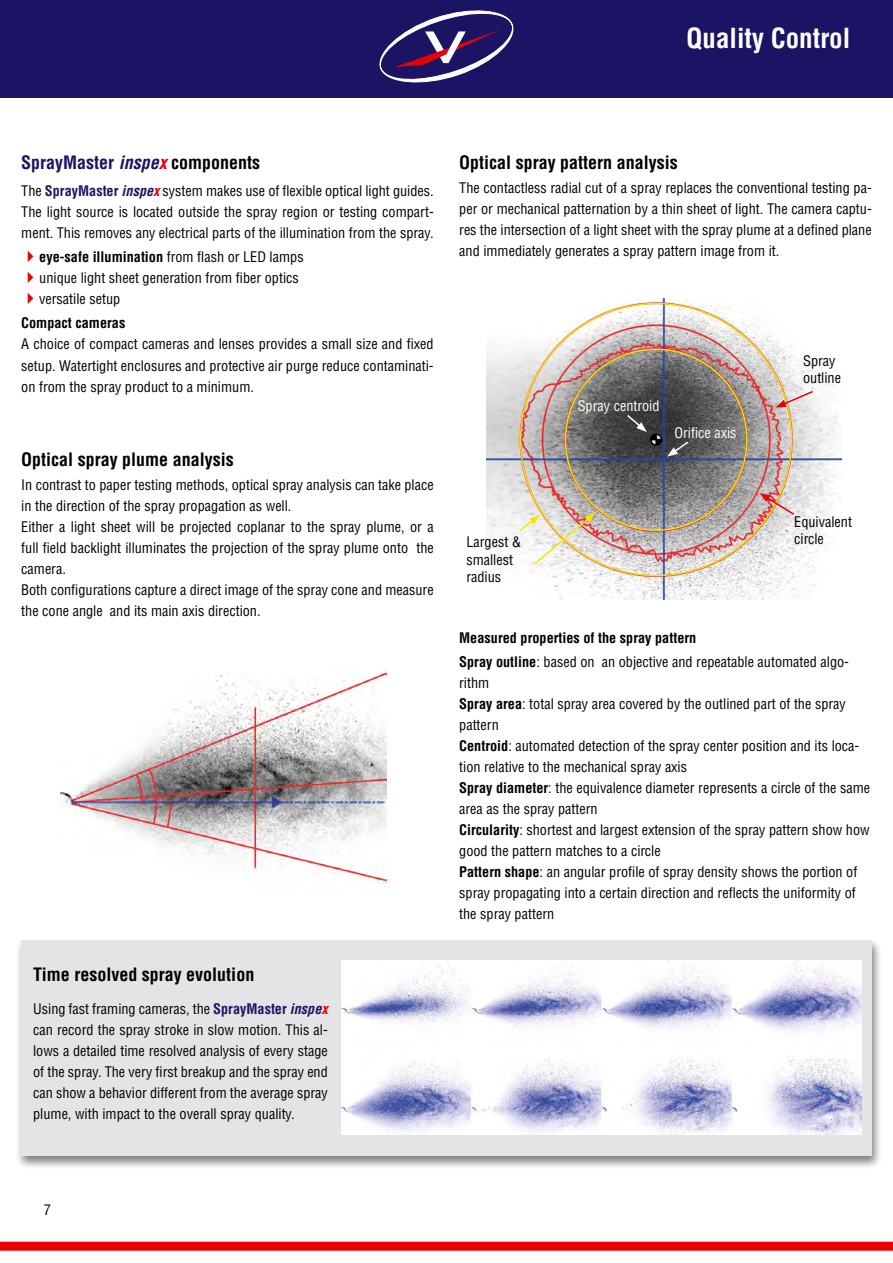
<style>
.page{position:relative;width:893px;height:1263px;background:#fff}
.page>*{position:absolute;margin:0;border:0;box-sizing:border-box;transform-origin:0 0}
.t1{font:700 condensed 27px "Helvetica";color:#fff}
.t2{font:700 condensed 18px "Helvetica";color:#000}
.t3{font:700 condensed 18px "Helvetica";color:#1b1464}
.t4{font:condensed 14.25px/21px "Helvetica";color:#000}
.t5{font:700 condensed 14.25px/24px "Helvetica";color:#000}
.t6{font:condensed 14.25px "Helvetica";color:#fff}
.s1{font-style:italic}
.s2{font-style:italic;color:#e60005}
.s3{color:#000}
.s4{font-weight:700;color:#1b1464}
.s5{font-weight:700;font-style:italic;color:#1b1464}
.s6{font-weight:700;font-style:italic;color:#e60005}
.s7{color:#e60005}
.s8{font-weight:400}
.s9{font-weight:700}
</style>
<div class="page">
<div style="left:0;top:0;width:893px;height:97px;background:#1b1464"></div>
<div style="left:0;top:1242px;width:893px;height:9px;background:#e60005"></div>
<svg style="left:380px;top:11px;width:133px;height:71px"></svg>
<div style="left:15px;top:938px;width:867px;height:231px;background:#000;opacity:.5"></div>
<div style="left:21px;top:940px;width:851px;height:215px;background:#e3e4e6"></div>
<img style="left:61px;top:670px;width:325px;height:213px">
<img style="left:486px;top:298px;width:356px;height:302px">
<svg style="left:625px;top:413px;width:22px;height:19px"></svg>
<svg style="left:667px;top:440px;width:23px;height:17px"></svg>
<img style="left:518px;top:513px;width:77px;height:53px">
<svg style="left:759px;top:493px;width:37px;height:23px"></svg>
<svg style="left:776px;top:390px;width:38px;height:17px"></svg>
<img style="left:341px;top:960px;width:521px;height:174px">
<h1 class="t1" style="left:686px;top:22px;width:166px">Quality Control</h1>
<p class="t3" style="left:21px;top:152px;width:240px">SprayMaster <span class="s1">inspe</span><span class="s2">x</span> <span class="s3">components</span></p>
<p class="t4" style="left:21px;top:180px;width:414px;text-align:justify">The <span class="s4">SprayMaster</span> <span class="s5">inspe</span><span class="s6">x</span> system makes use of flexible optical light guides.<br>The light source is located outside the spray region or testing compart&shy;ment. This removes any electrical parts of the illumination from the spray.</p>
<p class="t5" style="left:21px;top:245px;width:284px"><span class="s7">✔</span>eye-safe illumination <span class="s8">from flash or LED lamps</span></p>
<p class="t4" style="left:21px;top:267px;width:279px"><span class="s7">✔</span>unique light sheet generation from fiber optics</p>
<p class="t4" style="left:21px;top:287px;width:106px;line-height:24px"><span class="s7">✔</span>versatile setup<br><span class="s9">Compact cameras</span></p>
<p class="t4" style="left:21px;top:333px;width:414px;text-align:justify">A choice of compact cameras and lenses provides a small size and fixed setup. Watertight enclosures and protective air purge reduce contaminati&shy;on from the spray product to a minimum.</p>
<p class="t2" style="left:21px;top:448px;width:214px">Optical spray plume analysis</p>
<p class="t4" style="left:21px;top:474px;width:414px">In contrast to paper testing methods, optical spray analysis can take place in the direction of the spray propagation as well.<br>Either a light sheet will be projected coplanar to the spray plume, or a full field backlight illuminates the projection of the spray plume onto the camera.<br>Both configurations capture a direct image of the spray cone and measure the cone angle and its main axis direction.</p>
<p class="t2" style="left:33px;top:963px;width:223px">Time resolved spray evolution</p>
<p class="t4" style="left:33px;top:998px;width:296px;text-align:justify">Using fast framing cameras, the <span class="s4">SprayMaster</span> <span class="s5">inspe</span><span class="s6">x </span>can record the spray stroke in slow motion. This al&shy;lows a detailed time resolved analysis of every stage of the spray. The very first breakup and the spray end can show a behavior different from the average spray plume, with impact to the overall spray quality.</p>
<p class="t2" style="left:459px;top:152px;width:220px">Optical spray pattern analysis</p>
<p class="t4" style="left:459px;top:177px;width:414px;text-align:justify">The contactless radial cut of a spray replaces the conventional testing pa&shy;per or mechanical patternation by a thin sheet of light. The camera captu&shy;res the intersection of a light sheet with the spray plume at a defined plane and immediately generates a spray pattern image from it.</p>
<p class="t4" style="left:466px;top:533px;width:57px;line-height:17.1px">Largest &amp; smallest radius</p>
<p class="t6" style="left:578px;top:397px;width:83px">Spray centroid</p>
<p class="t6" style="left:674px;top:424px;width:64px">Orifice axis</p>
<p class="t4" style="left:803px;top:352px;width:39px;line-height:17.1px">Spray outline</p>
<p class="t4" style="left:794px;top:513px;width:59px;line-height:17.1px">Equivalent circle</p>
<p class="t5" style="left:459px;top:625px;width:391px">Measured properties of the spray pattern<br>Spray outline<span class="s8">: based on an objective and repeatable automated algo-</span></p>
<p class="t4" style="left:459px;top:672px;width:412px">rithm<br><span class="s9">Spray area</span>: total spray area covered by the outlined part of the spray pattern<br><span class="s9">Centroid</span>: automated detection of the spray center position and its loca&shy;tion relative to the mechanical spray axis<br><span class="s9">Spray diameter</span>: the equivalence diameter represents a circle of the same area as the spray pattern<br><span class="s9">Circularity</span>: shortest and largest extension of the spray pattern show how good the pattern matches to a circle<br><span class="s9">Pattern shape</span>: an angular profile of spray density shows the portion of spray propagating into a certain direction and reflects the uniformity of the spray pattern</p>
<p class="t4" style="left:44px;top:1199px;width:9px">7</p>
</div>
